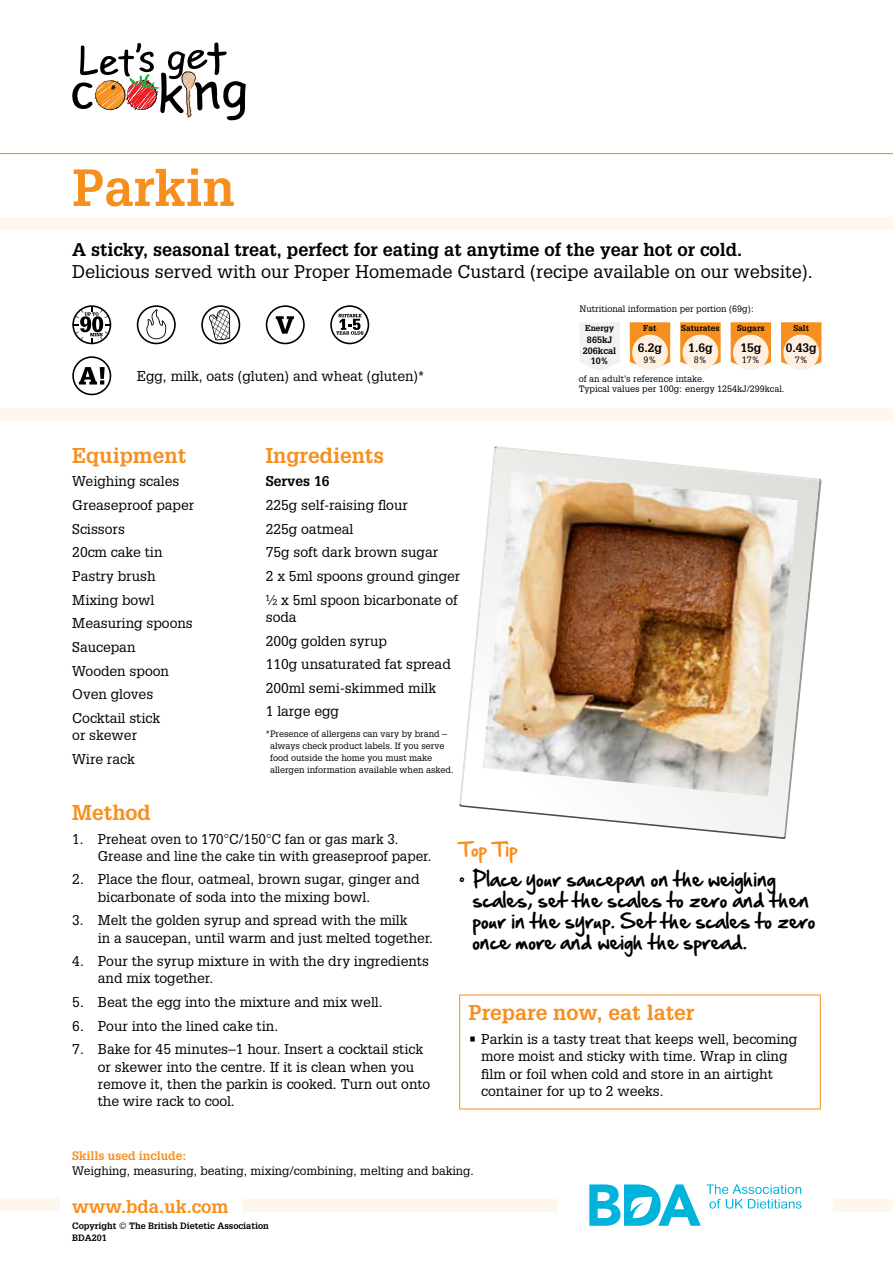
<style>
.page{position:relative;width:893px;height:1263px;background:#fff}
.page>*{position:absolute;margin:0;border:0;box-sizing:border-box;transform-origin:0 0}
.t1{font:700 51px "Glypha";color:#f78f1e}
.t2{font:700 21px "Glypha";color:#f78f1e}
.t3{font:18px/21px "Hand Of Sean";color:#000}
.t4{font:18px "Glypha";color:#000}
.t5{font:700 18px "Glypha";color:#000}
.t6{font:700 18px "Glypha";color:#f78f1e}
.t7{font:18px "Hand Of Sean";color:#f78f1e}
.t8{font:13.8px/23.7px "Glypha";color:#000}
.t9{font:700 13.8px "Glypha";color:#000}
.t10{font:12px "Glypha";color:#000}
.t11{font:700 12px "Glypha";color:#f78f1e}
.t12{font:700 12px "Glypha";color:#000}
.t13{font:9px/12px "Glypha";color:#000}
.t14{font:700 9px/10.5px "Glypha";color:#000}
.t15{font:700 8.25px "Glypha";color:#000}
</style>
<div class="page">
<div style="left:0;top:408px;width:893px;height:13px;background:#fff6ee"></div>
<hr style="left:0;top:153px;width:893px;height:1px;background:#f78f1e">
<div style="left:0;top:217px;width:893px;height:13px;background:#fff6ee"></div>
<div style="left:0;top:1198px;width:60px;height:13px;background:#fff6ee"></div>
<div style="left:833px;top:1199px;width:60px;height:12px;background:#fff6ee"></div>
<div style="left:242px;top:1199px;width:316px;height:12px;background:#fff6ee"></div>
<svg style="left:589px;top:1184px;width:213px;height:42px"></svg>
<svg style="left:72px;top:43px;width:174px;height:77px"></svg>
<svg style="left:459px;top:446px;width:363px;height:393px"></svg>
<img style="left:482px;top:472px;width:316px;height:325px">
<div style="left:580px;top:323px;width:40px;height:47px;background:#f1f1f2"></div>
<svg style="left:630px;top:322px;width:40px;height:44px"></svg>
<svg style="left:680px;top:322px;width:41px;height:44px"></svg>
<svg style="left:731px;top:322px;width:40px;height:44px"></svg>
<svg style="left:781px;top:322px;width:40px;height:44px"></svg>
<div style="left:632px;top:335px;width:36px;height:35px;background:#fff0e1;border-radius:50%"></div>
<div style="left:683px;top:335px;width:35px;height:35px;background:#fff0e1;border-radius:50%"></div>
<div style="left:733px;top:335px;width:36px;height:35px;background:#fff0e1;border-radius:50%"></div>
<div style="left:783px;top:335px;width:36px;height:35px;background:#fff0e1;border-radius:50%"></div>
<svg style="left:72px;top:356px;width:39px;height:39px"></svg>
<svg style="left:72px;top:305px;width:39px;height:39px"></svg>
<svg style="left:137px;top:305px;width:39px;height:39px"></svg>
<svg style="left:266px;top:305px;width:39px;height:39px"></svg>
<svg style="left:201px;top:305px;width:39px;height:39px"></svg>
<svg style="left:330px;top:305px;width:39px;height:39px"></svg>
<h1 class="t1" style="left:72px;top:156px;width:164px">Parkin</h1>
<h3 class="t5" style="left:72px;top:238px;width:671px">A sticky, seasonal treat, perfect for eating at anytime of the year hot or cold.</h3>
<h3 class="t4" style="left:72px;top:261px;width:742px">Delicious served with our Proper Homemade Custard (recipe available on our website).</h3>
<p class="t8" style="left:137px;top:364px;width:289px">Egg, milk, oats (gluten) and wheat (gluten)*</p>
<h2 class="t2" style="left:72px;top:442px;width:115px">Equipment</h2>
<p class="t8" style="left:72px;top:469px;width:123px">Weighing scales<br>Greaseproof paper<br>Scissors<br>20cm cake tin<br>Pastry brush<br>Mixing bowl<br>Measuring spoons<br>Saucepan<br>Wooden spoon<br>Oven gloves<br>Cocktail stick</p>
<p class="t8" style="left:72px;top:723px;width:66px">or skewer<br>Wire rack</p>
<h2 class="t2" style="left:266px;top:442px;width:120px">Ingredients</h2>
<p class="t9" style="left:266px;top:473px;width:65px">Serves 16</p>
<p class="t8" style="left:266px;top:493px;width:196px">225g self-raising flour<br>225g oatmeal<br>75g soft dark brown sugar<br>2 x 5ml spoons ground ginger ½ x 5ml spoon bicarbonate of</p>
<p class="t8" style="left:266px;top:605px;width:187px">soda<br>200g golden syrup<br>110g unsaturated fat spread<br>200ml semi-skimmed milk<br>1 large egg</p>
<p class="t13" style="left:270px;top:727px;width:185px;text-indent:-4px">*Presence of allergens can vary by brand – always check product labels. If you serve food outside the home you must make allergen information available when asked.</p>
<p class="t13" style="left:579px;top:303px;width:176px">Nutritional information per portion (69g):</p>
<p class="t15" style="left:643px;top:323px;width:15px">Fat</p>
<p class="t15" style="left:681px;top:323px;width:40px">Saturates</p>
<p class="t15" style="left:737px;top:323px;width:29px">Sugars</p>
<p class="t15" style="left:793px;top:323px;width:17px">Salt</p>
<p class="t15" style="left:585px;top:323px;width:30px">Energy</p>
<p class="t14" style="left:583px;top:335px;width:35px;text-align:center">865kJ<br>206kcal<br>10%</p>
<p class="t12" style="left:786px;top:340px;width:32px">0.43g</p>
<p class="t12" style="left:638px;top:340px;width:26px">6.2g</p>
<p class="t13" style="left:643px;top:353px;width:15px">9%</p>
<p class="t12" style="left:688px;top:340px;width:26px">1.6g</p>
<p class="t13" style="left:694px;top:353px;width:15px">8%</p>
<p class="t12" style="left:740px;top:340px;width:22px">15g</p>
<p class="t13" style="left:742px;top:353px;width:20px">17%</p>
<p class="t13" style="left:795px;top:353px;width:15px">7%</p>
<p class="t13" style="left:579px;top:373px;width:207px;line-height:10.5px">of an adult’s reference intake.<br>Typical values per 100g: energy 1254kJ/299kcal.</p>
<h2 class="t2" style="left:72px;top:799px;width:80px">Method</h2>
<p class="t8" style="left:98px;top:830px;width:335px;line-height:17.2px;text-indent:-26px">1. Preheat oven to 170°C/150°C fan or gas mark 3.<br>Grease and line the cake tin with greaseproof paper.</p>
<p class="t8" style="left:98px;top:870px;width:323px;line-height:17.2px;text-indent:-26px">2. Place the flour, oatmeal, brown sugar, ginger and bicarbonate of soda into the mixing bowl.</p>
<p class="t8" style="left:98px;top:911px;width:337px;line-height:17.2px;text-indent:-26px">3. Melt the golden syrup and spread with the milk<br>in a saucepan, until warm and just melted together.</p>
<p class="t8" style="left:98px;top:952px;width:333px;line-height:17.2px;text-indent:-26px">4. Pour the syrup mixture in with the dry ingredients and mix together.</p>
<p class="t8" style="left:72px;top:990px;width:312px">5. Beat the egg into the mixture and mix well.</p>
<p class="t8" style="left:72px;top:1014px;width:207px">6. Pour into the lined cake tin.</p>
<p class="t8" style="left:98px;top:1040px;width:334px;line-height:17.2px;text-indent:-26px">7. Bake for 45 minutes–1 hour. Insert a cocktail stick or skewer into the centre. If it is clean when you remove it, then the parkin is cooked. Turn out onto the wire rack to cool.</p>
<h3 class="t7" style="left:460px;top:833px;width:60px">Top Tip</h3>
<h3 class="t3" style="left:472px;top:868px;width:345px;text-indent:-13px">• Place your saucepan on the weighing scales, set the scales to zero and then pour in the syrup. Set the scales to zero once more and weigh the spread.</h3>
<h2 class="t2" style="left:468px;top:1000px;width:227px">Prepare now, eat later</h2>
<p class="t8" style="left:481px;top:1030px;width:318px;line-height:17.2px;text-indent:-13px">• Parkin is a tasty treat that keeps well, becoming more moist and sticky with time. Wrap in cling film or foil when cold and store in an airtight container for up to 2 weeks.</p>
<p class="t11" style="left:72px;top:1149px;width:116px">Skills used include:</p>
<p class="t10" style="left:72px;top:1164px;width:403px">Weighing, measuring, beating, mixing/combining, melting and baking.</p>
<h3 class="t6" style="left:72px;top:1195px;width:158px">www.bda.uk.com</h3>
<p class="t14" style="left:72px;top:1219px;width:198px;line-height:12px">Copyright © The British Dietetic Association<br>BDA201</p>
</div>
